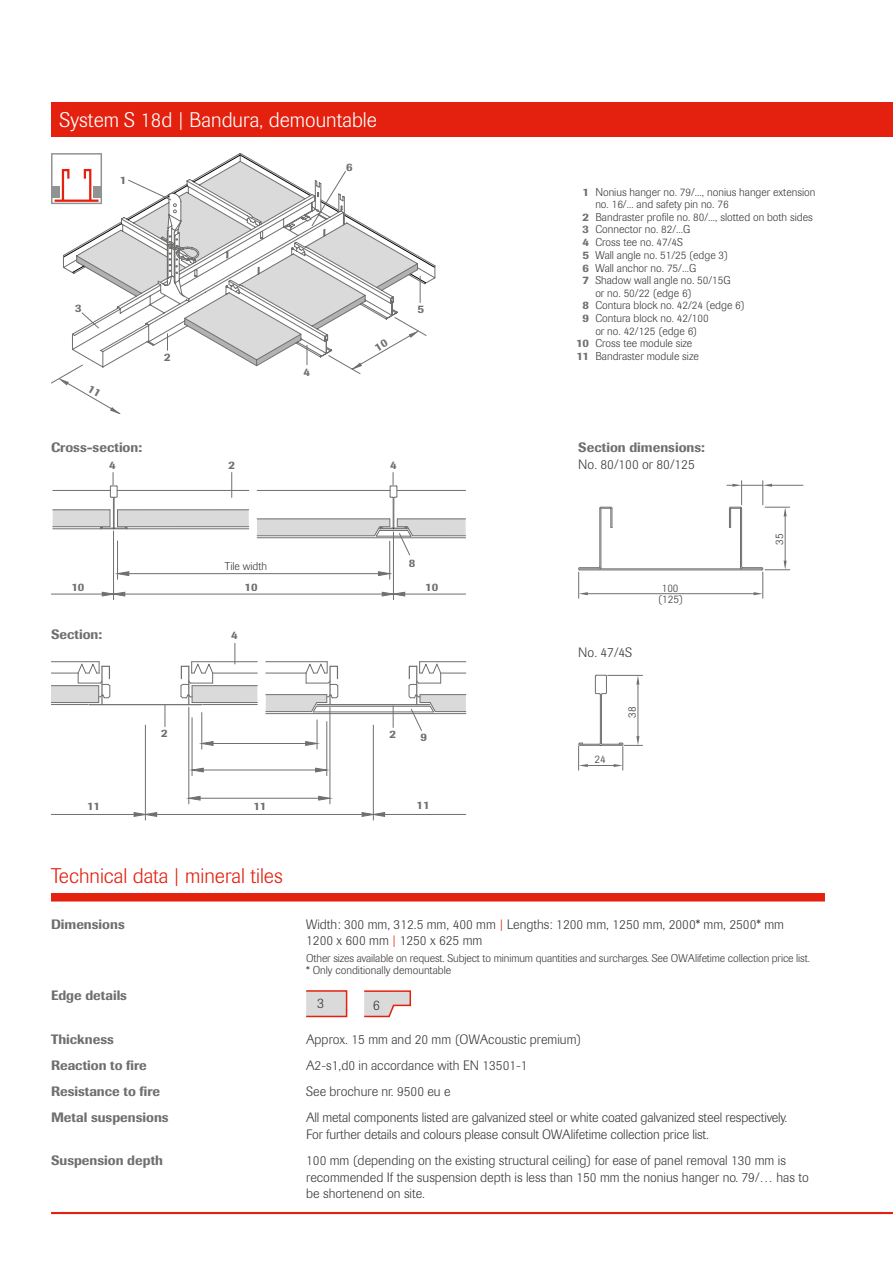
<style>
.page{position:relative;width:893px;height:1263px;background:#fff}
.page>*{position:absolute;margin:0;border:0;box-sizing:border-box;transform-origin:0 0}
.t1{font:300 21px "Imago Pro";color:#fff}
.t2{font:300 21px "Imago Pro";color:#e4200e}
.t3{font:300 14.25px "Imago Pro";color:#3b3b3a}
.t4{font:300 13.5px/16.5px "Imago Pro";color:#3b3b3a}
.t5{font:500 13.5px "Imago Pro";color:#6f6f6e}
.t6{font:300 11.25px/12.3px "Imago Pro";color:#3b3b3a}
.t7{font:500 11.25px "Imago Pro";color:#6f6f6e}
.s1{font-weight:500;color:#6f6f6e}
.s2{color:#e4200e}
</style>
<div class="page">
<div style="left:51px;top:102px;width:842px;height:34px;background:#e4200e"></div>
<div style="left:51px;top:893px;width:774px;height:8px;background:#e4200e"></div>
<div style="left:305px;top:990px;width:42px;height:27px;background:#dadada;border:2px solid #e4200e"></div>
<svg style="left:364px;top:990px;width:48px;height:28px"></svg>
<hr style="left:51px;top:1212px;width:842px;height:2px;background:#e4200e">
<hr style="left:113px;top:531px;width:1px;height:69px;background:#6f6f6e">
<hr style="left:393px;top:532px;width:1px;height:68px;background:#6f6f6e">
<hr style="left:125px;top:594px;width:257px;height:1px;background:#6f6f6e">
<hr style="left:389px;top:541px;width:1px;height:38px;background:#6f6f6e">
<hr style="left:117px;top:541px;width:1px;height:38px;background:#6f6f6e">
<hr style="left:129px;top:573px;width:249px;height:1px;background:#6f6f6e">
<svg style="left:53px;top:472px;width:196px;height:58px"></svg>
<svg style="left:378px;top:571px;width:15px;height:5px"></svg>
<svg style="left:115px;top:571px;width:14px;height:5px"></svg>
<hr style="left:400px;top:594px;width:66px;height:1px;background:#6f6f6e">
<svg style="left:381px;top:591px;width:24px;height:6px"></svg>
<hr style="left:51px;top:594px;width:57px;height:1px;background:#6f6f6e">
<svg style="left:102px;top:591px;width:23px;height:6px"></svg>
<svg style="left:257px;top:472px;width:209px;height:84px"></svg>
<hr style="left:89px;top:704px;width:113px;height:1px;background:#6f6f6e">
<hr style="left:145px;top:725px;width:1px;height:95px;background:#6f6f6e">
<hr style="left:146px;top:814px;width:218px;height:1px;background:#6f6f6e">
<hr style="left:201px;top:712px;width:1px;height:37px;background:#6f6f6e">
<hr style="left:213px;top:743px;width:94px;height:1px;background:#6f6f6e">
<hr style="left:192px;top:718px;width:1px;height:58px;background:#6f6f6e">
<hr style="left:203px;top:770px;width:114px;height:1px;background:#6f6f6e">
<hr style="left:188px;top:707px;width:1px;height:97px;background:#6f6f6e">
<hr style="left:200px;top:798px;width:120px;height:1px;background:#6f6f6e">
<hr style="left:188px;top:666px;width:1px;height:39px;background:#6f6f6e">
<hr style="left:51px;top:704px;width:37px;height:1px;background:#6f6f6e">
<hr style="left:51px;top:702px;width:48px;height:1px;background:#6f6f6e">
<hr style="left:51px;top:661px;width:48px;height:1px;background:#6f6f6e">
<hr style="left:203px;top:704px;width:54px;height:1px;background:#6f6f6e">
<hr style="left:192px;top:702px;width:65px;height:1px;background:#6f6f6e">
<svg style="left:51px;top:662px;width:60px;height:40px"></svg>
<hr style="left:101px;top:666px;width:2px;height:39px;background:#6f6f6e">
<svg style="left:180px;top:643px;width:77px;height:59px"></svg>
<svg style="left:199px;top:741px;width:15px;height:5px"></svg>
<svg style="left:188px;top:767px;width:16px;height:6px"></svg>
<hr style="left:51px;top:814px;width:89px;height:1px;background:#6f6f6e">
<svg style="left:133px;top:812px;width:24px;height:5px"></svg>
<svg style="left:186px;top:796px;width:15px;height:5px"></svg>
<hr style="left:326px;top:722px;width:1px;height:54px;background:#6f6f6e">
<hr style="left:373px;top:725px;width:1px;height:95px;background:#6f6f6e">
<hr style="left:330px;top:707px;width:1px;height:97px;background:#6f6f6e">
<svg style="left:315px;top:767px;width:15px;height:6px"></svg>
<hr style="left:380px;top:814px;width:86px;height:1px;background:#6f6f6e">
<svg style="left:361px;top:812px;width:24px;height:5px"></svg>
<svg style="left:318px;top:796px;width:15px;height:5px"></svg>
<svg style="left:266px;top:661px;width:200px;height:88px"></svg>
<svg style="left:165px;top:705px;width:1px;height:22px"></svg>
<hr style="left:772px;top:485px;width:31px;height:1px;background:#6f6f6e">
<svg style="left:578px;top:481px;width:212px;height:117px"></svg>
<svg style="left:578px;top:675px;width:65px;height:95px"></svg>
<svg style="left:51px;top:153px;width:385px;height:261px"></svg>
<h1 class="t1" style="left:60px;top:106px;width:319px">System S 18d | Bandura, demountable</h1>
<p class="t7" style="left:120px;top:172px;width:8px">1</p>
<p class="t7" style="left:346px;top:160px;width:8px">6</p>
<p class="t7" style="left:75px;top:300px;width:8px">3</p>
<p class="t7" style="left:164px;top:350px;width:8px">2</p>
<p class="t5" style="left:51px;top:439px;width:93px">Cross-section:</p>
<p class="t7" style="left:109px;top:458px;width:8px">4</p>
<p class="t7" style="left:228px;top:458px;width:8px">2</p>
<p class="t7" style="left:303px;top:365px;width:8px">4</p>
<p class="t7" style="left:417px;top:302px;width:8px">5</p>
<p class="t7" style="left:390px;top:458px;width:8px">4</p>
<p class="t6" style="left:225px;top:560px;width:44px">Tile width</p>
<p class="t7" style="left:71px;top:580px;width:15px">10</p>
<p class="t7" style="left:245px;top:580px;width:15px">10</p>
<p class="t5" style="left:51px;top:626px;width:53px">Section:</p>
<p class="t7" style="left:231px;top:628px;width:8px">4</p>
<p class="t7" style="left:409px;top:555px;width:8px">8</p>
<p class="t7" style="left:425px;top:580px;width:15px">10</p>
<p class="t7" style="left:161px;top:726px;width:8px">2</p>
<p class="t7" style="left:389px;top:726px;width:8px">2</p>
<p class="t7" style="left:421px;top:730px;width:8px">9</p>
<p class="t7" style="left:87px;top:799px;width:15px">11</p>
<p class="t7" style="left:253px;top:799px;width:15px">11</p>
<p class="t7" style="left:416px;top:798px;width:15px">11</p>
<p class="t6" style="left:582px;top:185px;width:234px"><span class="s1">1</span> Nonius hanger no. 79/..., nonius hanger extension</p>
<p class="t6" style="left:595px;top:198px;width:135px">no. 16/... and safety pin no. 76</p>
<p class="t6" style="left:582px;top:210px;width:232px"><span class="s1">2</span> Bandraster profile no. 80/..., slotted on both sides</p>
<p class="t6" style="left:582px;top:223px;width:110px"><span class="s1">3</span> Connector no. 82/...G</p>
<p class="t6" style="left:582px;top:236px;width:102px"><span class="s1">4</span> Cross tee no. 47/4S</p>
<p class="t6" style="left:582px;top:249px;width:147px"><span class="s1">5</span> Wall angle no. 51/25 (edge 3)</p>
<p class="t6" style="left:582px;top:261px;width:115px"><span class="s1">6</span> Wall anchor no. 75/...G</p>
<p class="t6" style="left:582px;top:274px;width:150px"><span class="s1">7</span> Shadow wall angle no. 50/15G</p>
<p class="t6" style="left:595px;top:286px;width:98px">or no. 50/22 (edge 6)</p>
<p class="t6" style="left:582px;top:299px;width:164px"><span class="s1">8</span> Contura block no. 42/24 (edge 6)</p>
<p class="t6" style="left:582px;top:312px;width:128px"><span class="s1">9</span> Contura block no. 42/100</p>
<p class="t6" style="left:595px;top:324px;width:103px">or no. 42/125 (edge 6)</p>
<p class="t6" style="left:576px;top:337px;width:118px"><span class="s1">10</span> Cross tee module size</p>
<p class="t6" style="left:577px;top:350px;width:124px"><span class="s1">11</span> Bandraster module size</p>
<p class="t5" style="left:578px;top:439px;width:128px">Section dimensions:</p>
<p class="t4" style="left:578px;top:456px;width:118px">No. 80/100 or 80/125</p>
<p class="t6" style="left:662px;top:582px;width:18px">100</p>
<p class="t4" style="left:578px;top:643px;width:55px">No. 47/4S</p>
<p class="t6" style="left:595px;top:753px;width:13px">24</p>
<p class="t6" style="left:626px;top:718px;width:13px;rotate:-90deg">38</p>
<p class="t6" style="left:658px;top:593px;width:26px">(125)</p>
<p class="t6" style="left:773px;top:544px;width:13px;rotate:-90deg">35</p>
<h1 class="t2" style="left:51px;top:862px;width:233px">Technical data | mineral tiles</h1>
<p class="t5" style="left:51px;top:915px;width:75px">Dimensions</p>
<p class="t4" style="left:306px;top:915px;width:479px">Width: 300 mm, 312.5 mm, 400 mm <span class="s2">|</span> Lengths: 1200 mm, 1250 mm, 2000* mm, 2500* mm<br>1200 x 600 mm <span class="s2">|</span> 1250 x 625 mm</p>
<p class="t6" style="left:306px;top:951px;width:505px">Other sizes available on request. Subject to minimum quantities and surcharges. See OWAlifetime collection price list. * Only conditionally demountable</p>
<p class="t5" style="left:51px;top:987px;width:78px">Edge details</p>
<p class="t3" style="left:317px;top:994px;width:9px">3</p>
<p class="t3" style="left:373px;top:995px;width:9px">6</p>
<p class="t5" style="left:51px;top:1030px;width:64px">Thickness</p>
<p class="t4" style="left:306px;top:1030px;width:277px">Approx. 15 mm and 20 mm (OWAcoustic premium)</p>
<p class="t5" style="left:51px;top:1056px;width:97px">Reaction to fire</p>
<p class="t4" style="left:306px;top:1057px;width:223px">A2-s1,d0 in accordance with EN 13501-1</p>
<p class="t5" style="left:51px;top:1082px;width:111px">Resistance to fire</p>
<p class="t4" style="left:306px;top:1083px;width:146px">See brochure nr. 9500 eu e</p>
<p class="t5" style="left:51px;top:1109px;width:119px">Metal suspensions</p>
<p class="t4" style="left:306px;top:1109px;width:483px">All metal components listed are galvanized steel or white coated galvanized steel respectively.<br>For further details and colours please consult OWAlifetime collection price list.</p>
<p class="t5" style="left:51px;top:1152px;width:114px">Suspension depth</p>
<p class="t4" style="left:306px;top:1152px;width:504px">100 mm (depending on the existing structural ceiling) for ease of panel removal 130 mm is recommended If the suspension depth is less than 150 mm the nonius hanger no. 79/… has to be shortenend on site.</p>
</div>
